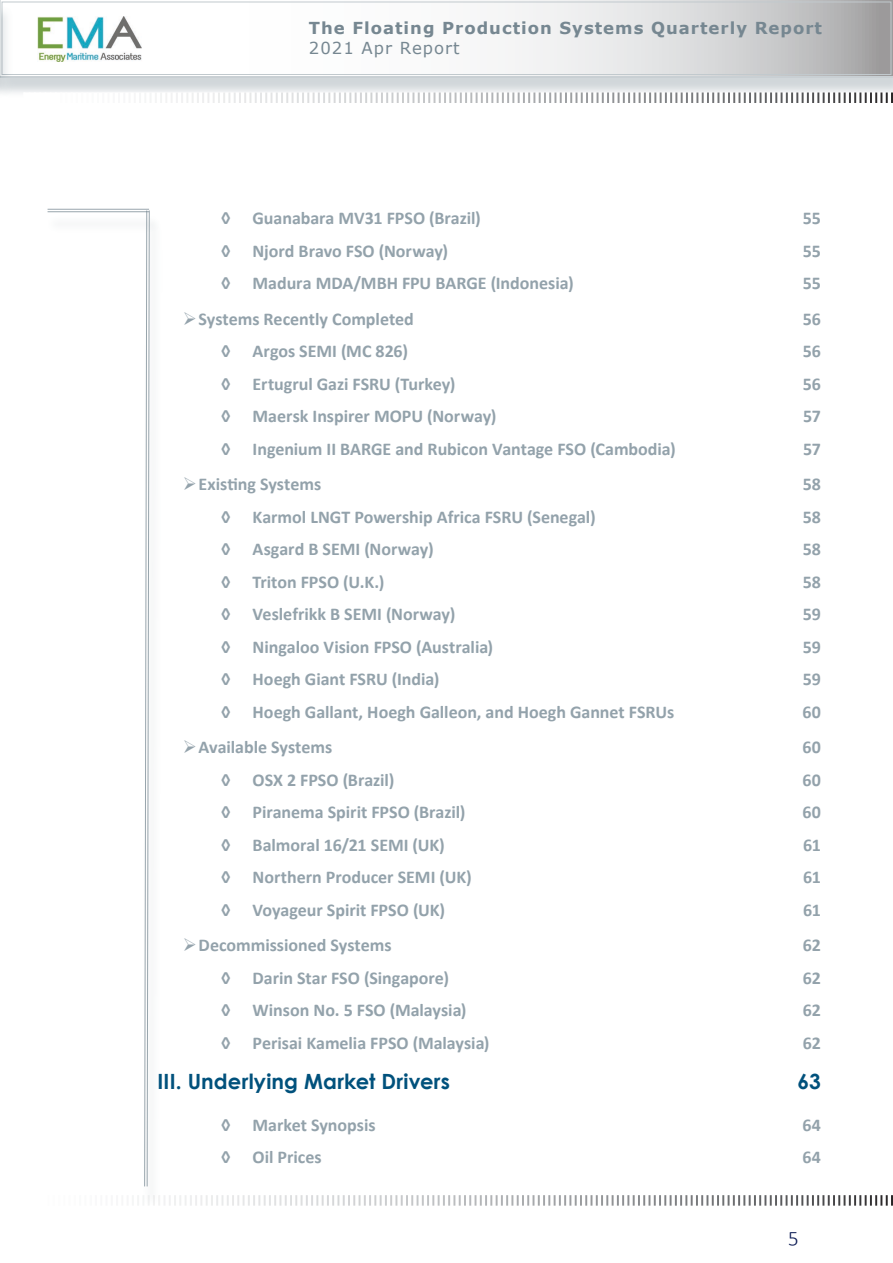
<style>
.page{position:relative;width:893px;height:1263px;background:#fff}
.page>*{position:absolute;margin:0;border:0;box-sizing:border-box;transform-origin:0 0}
.t1{font:700 21px "Century Gothic";letter-spacing:.01em;color:#00517c}
.t2{font:300 21px "Calibri";color:#0a1953}
.t3{font:700 18px "Calibri";color:#93a2ab}
.t4{font:700 16.5px "Verdana";letter-spacing:.06em;color:#768791}
.t5{font:16.5px "Verdana";letter-spacing:.06em;color:#768791}
</style>
<div class="page">
<svg style="left:138px;top:1195px;width:755px;height:11px"></svg>
<div style="left:0;top:5px;width:893px;height:94px;background:#768791;opacity:.75"></div>
<svg style="left:0;top:0;width:893px;height:77px"></svg>
<svg style="left:23px;top:92px;width:870px;height:11px"></svg>
<img style="left:38px;top:17px;width:105px;height:44px">
<div style="left:142px;top:217px;width:21px;height:990px;background:#fafbfb"></div>
<svg style="left:144px;top:210px;width:6px;height:977px"></svg>
<div style="left:46px;top:214px;width:116px;height:20px;background:#fafbfb"></div>
<hr style="left:48px;top:209px;width:101px;height:1px;background:#768791">
<hr style="left:48px;top:211px;width:101px;height:1px;background:#768791">
<p class="t4" style="left:309px;top:16px;width:515px">The Floating Production Systems Quarterly Report</p>
<p class="t5" style="left:309px;top:36px;width:152px">2021 Apr Report</p>
<p class="t3" style="left:221px;top:205px;width:261px">◊ Guanabara MV31 FPSO (Brazil)</p>
<p class="t3" style="left:803px;top:205px;width:20px">55</p>
<p class="t3" style="left:221px;top:238px;width:228px">◊ Njord Bravo FSO (Norway)</p>
<p class="t3" style="left:803px;top:238px;width:20px">55</p>
<p class="t3" style="left:221px;top:270px;width:354px">◊ Madura MDA/MBH FPU BARGE (Indonesia)</p>
<p class="t3" style="left:803px;top:270px;width:20px">55</p>
<p class="t3" style="left:199px;top:306px;width:217px">Systems Recently Completed</p>
<p class="t3" style="left:803px;top:306px;width:20px">56</p>
<p class="t3" style="left:221px;top:338px;width:188px">◊ Argos SEMI (MC 826)</p>
<p class="t3" style="left:803px;top:338px;width:20px">56</p>
<p class="t3" style="left:221px;top:371px;width:236px">◊ Ertugrul Gazi FSRU (Turkey)</p>
<p class="t3" style="left:803px;top:371px;width:20px">56</p>
<p class="t3" style="left:221px;top:403px;width:277px">◊ Maersk Inspirer MOPU (Norway)</p>
<p class="t3" style="left:803px;top:403px;width:19px">57</p>
<p class="t3" style="left:221px;top:436px;width:456px">◊ Ingenium II BARGE and Rubicon Vantage FSO (Cambodia)</p>
<p class="t3" style="left:803px;top:436px;width:19px">57</p>
<p class="t3" style="left:199px;top:471px;width:124px">Existing Systems</p>
<p class="t3" style="left:803px;top:471px;width:20px">58</p>
<p class="t3" style="left:221px;top:504px;width:376px">◊ Karmol LNGT Powership Africa FSRU (Senegal)</p>
<p class="t3" style="left:803px;top:504px;width:20px">58</p>
<p class="t3" style="left:221px;top:536px;width:214px">◊ Asgard B SEMI (Norway)</p>
<p class="t3" style="left:803px;top:536px;width:20px">58</p>
<p class="t3" style="left:221px;top:569px;width:165px">◊ Triton FPSO (U.K.)</p>
<p class="t3" style="left:803px;top:569px;width:20px">58</p>
<p class="t3" style="left:221px;top:601px;width:236px">◊ Veslefrikk B SEMI (Norway)</p>
<p class="t3" style="left:803px;top:601px;width:20px">59</p>
<p class="t3" style="left:221px;top:634px;width:274px">◊ Ningaloo Vision FPSO (Australia)</p>
<p class="t3" style="left:803px;top:634px;width:20px">59</p>
<p class="t3" style="left:221px;top:666px;width:220px">◊ Hoegh Giant FSRU (India)</p>
<p class="t3" style="left:803px;top:666px;width:20px">59</p>
<p class="t3" style="left:221px;top:699px;width:455px">◊ Hoegh Gallant, Hoegh Galleon, and Hoegh Gannet FSRUs</p>
<p class="t3" style="left:803px;top:699px;width:20px">60</p>
<p class="t3" style="left:199px;top:734px;width:135px">Available Systems</p>
<p class="t3" style="left:803px;top:734px;width:20px">60</p>
<p class="t3" style="left:221px;top:767px;width:175px">◊ OSX 2 FPSO (Brazil)</p>
<p class="t3" style="left:803px;top:767px;width:20px">60</p>
<p class="t3" style="left:221px;top:799px;width:246px">◊ Piranema Spirit FPSO (Brazil)</p>
<p class="t3" style="left:803px;top:799px;width:20px">60</p>
<p class="t3" style="left:221px;top:832px;width:225px">◊ Balmoral 16/21 SEMI (UK)</p>
<p class="t3" style="left:803px;top:832px;width:19px">61</p>
<p class="t3" style="left:221px;top:864px;width:252px">◊ Northern Producer SEMI (UK)</p>
<p class="t3" style="left:803px;top:864px;width:19px">61</p>
<p class="t3" style="left:221px;top:897px;width:226px">◊ Voyageur Spirit FPSO (UK)</p>
<p class="t3" style="left:803px;top:897px;width:19px">61</p>
<p class="t3" style="left:199px;top:932px;width:194px">Decommissioned Systems</p>
<p class="t3" style="left:803px;top:932px;width:20px">62</p>
<p class="t3" style="left:221px;top:965px;width:229px">◊ Darin Star FSO (Singapore)</p>
<p class="t3" style="left:803px;top:965px;width:20px">62</p>
<p class="t3" style="left:221px;top:997px;width:247px">◊ Winson No. 5 FSO (Malaysia)</p>
<p class="t3" style="left:803px;top:997px;width:20px">62</p>
<p class="t3" style="left:221px;top:1030px;width:270px">◊ Perisai Kamelia FPSO (Malaysia)</p>
<p class="t3" style="left:803px;top:1030px;width:20px">62</p>
<p class="t1" style="left:157px;top:1065px;width:294px">III. Underlying Market Drivers</p>
<p class="t1" style="left:797px;top:1065px;width:25px">63</p>
<p class="t3" style="left:221px;top:1112px;width:156px">◊ Market Synopsis</p>
<p class="t3" style="left:802px;top:1112px;width:20px">64</p>
<p class="t3" style="left:221px;top:1144px;width:102px">◊ Oil Prices</p>
<p class="t3" style="left:802px;top:1144px;width:20px">64</p>
<p class="t2" style="left:788px;top:1223px;width:12px">5</p>
</div>
